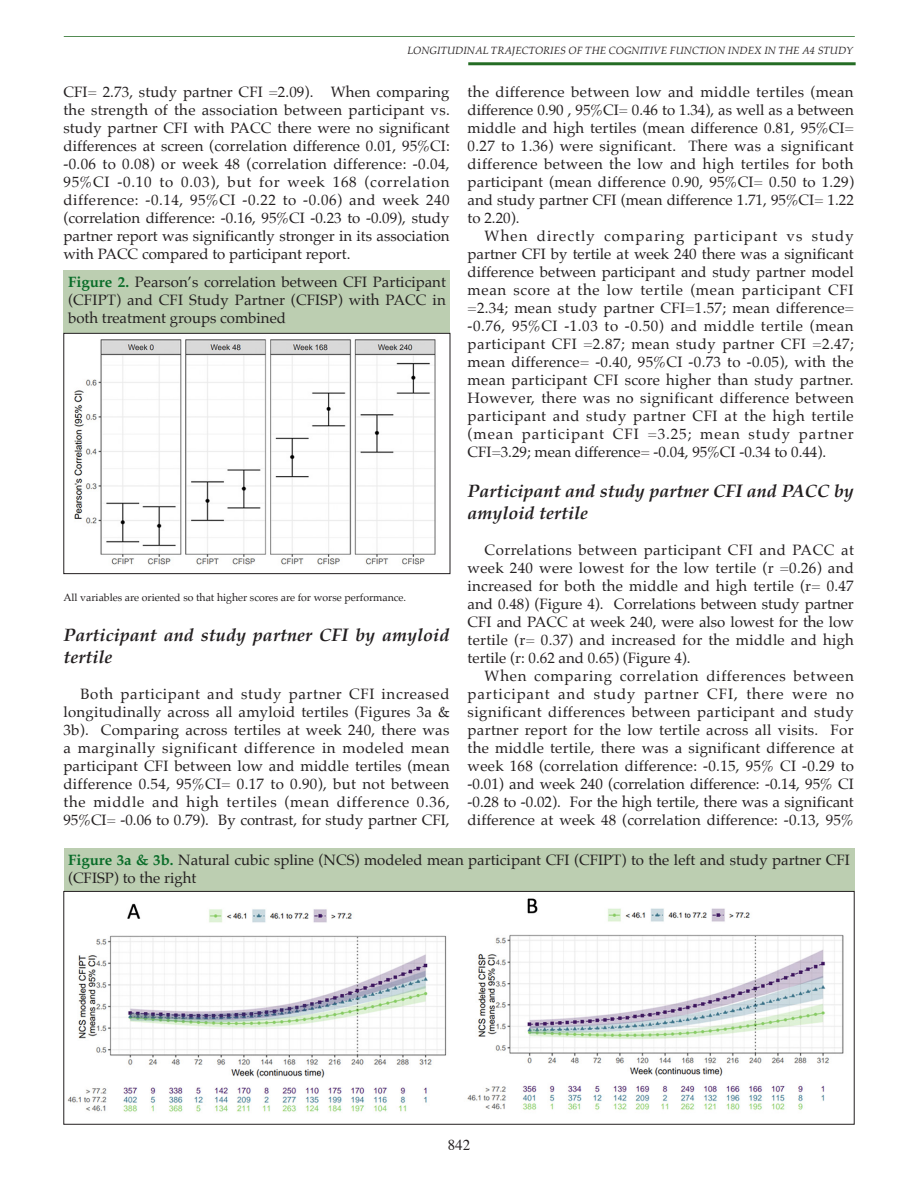
<style>
.page{position:relative;width:918px;height:1188px;background:#fff}
.page>*{position:absolute;margin:0;border:0;box-sizing:border-box;transform-origin:0 0}
._2EME_SS_TITRE{font:italic 700 18px/21.6px "Palatino";color:#231f20}
.TITRE_1{font:15px/18px "Palatino";color:#231f20;text-align:justify}
.t1{font:15px "Times";color:#231f20}
.t2{font:10.5px "Palatino";color:#231f20}
.t3{font:italic 10.5px "Palatino";color:#231f20}
.s1{font-weight:700;color:#086c28}
</style>
<div class="page">
<hr style="left:64px;top:36px;width:791px;height:1px;background:#246c24">
<hr style="left:468px;top:62px;width:388px;height:3px;background:#246c24">
<div style="left:64px;top:271px;width:386px;height:62px;background:#bcceb1"></div>
<img style="left:74px;top:339px;width:362px;height:226px">
<div style="left:63px;top:333px;width:387px;height:241px;border:1px solid #231f20"></div>
<div style="left:64px;top:848px;width:790px;height:43px;background:#bcceb1"></div>
<img style="left:67px;top:898px;width:777px;height:214px">
<div style="left:63px;top:891px;width:792px;height:234px;border:1px solid #231f20"></div>
<p class="t3" style="left:407px;top:42px;width:447px">LONGITUDINAL TRAJECTORIES OF THE COGNITIVE FUNCTION INDEX IN THE A4 STUDY</p>
<p class="TITRE_1" style="left:63px;top:83px;width:388px">CFI= 2.73, study partner CFI =2.09). When comparing the strength of the association between participant vs. study partner CFI with PACC there were no significant differences at screen (correlation difference 0.01, 95%CI: -0.06 to 0.08) or week 48 (correlation difference: -0.04, 95%CI -0.10 to 0.03), but for week 168 (correlation difference: -0.14, 95%CI -0.22 to -0.06) and week 240 (correlation difference: -0.16, 95%CI -0.23 to -0.09), study partner report was significantly stronger in its association with PACC compared to participant report.</p>
<p class="TITRE_1" style="left:468px;top:83px;width:388px">the difference between low and middle tertiles (mean difference 0.90 , 95%CI= 0.46 to 1.34), as well as a between middle and high tertiles (mean difference 0.81, 95%CI= 0.27 to 1.36) were significant. There was a significant difference between the low and high tertiles for both participant (mean difference 0.90, 95%CI= 0.50 to 1.29) and study partner CFI (mean difference 1.71, 95%CI= 1.22 to 2.20).</p>
<p class="TITRE_1" style="left:468px;top:227px;width:388px;text-indent:17px">When directly comparing participant vs study partner CFI by tertile at week 240 there was a significant difference between participant and study partner model mean score at the low tertile (mean participant CFI =2.34; mean study partner CFI=1.57; mean difference= -0.76, 95%CI -1.03 to -0.50) and middle tertile (mean participant CFI =2.87; mean study partner CFI =2.47; mean difference= -0.40, 95%CI -0.73 to -0.05), with the mean participant CFI score higher than study partner.<br>However, there was no significant difference between participant and study partner CFI at the high tertile (mean participant CFI =3.25; mean study partner CFI=3.29; mean difference= -0.04, 95%CI -0.34 to 0.44).</p>
<p class="_2EME_SS_TITRE" style="left:468px;top:480px;width:388px">Participant and study partner CFI and PACC by amyloid tertile</p>
<p class="TITRE_1" style="left:468px;top:540px;width:388px;text-indent:17px">Correlations between participant CFI and PACC at week 240 were lowest for the low tertile (r =0.26) and increased for both the middle and high tertile (r= 0.47 and 0.48) (Figure 4). Correlations between study partner CFI and PACC at week 240, were also lowest for the low tertile (r= 0.37) and increased for the middle and high tertile (r: 0.62 and 0.65) (Figure 4).</p>
<p class="TITRE_1" style="left:468px;top:666px;width:388px;text-indent:17px">When comparing correlation differences between participant and study partner CFI, there were no significant differences between participant and study partner report for the low tertile across all visits. For the middle tertile, there was a significant difference at week 168 (correlation difference: -0.15, 95% CI -0.29 to -0.01) and week 240 (correlation difference: -0.14, 95% CI -0.28 to -0.02). For the high tertile, there was a significant difference at week 48 (correlation difference: -0.13, 95%</p>
<p class="TITRE_1" style="left:68px;top:273px;width:379px"><span class="s1">Figure 2.</span> Pearson’s correlation between CFI Participant (CFIPT) and CFI Study Partner (CFISP) with PACC in both treatment groups combined</p>
<p class="t2" style="left:63px;top:589px;width:344px">All variables are oriented so that higher scores are for worse performance.</p>
<p class="_2EME_SS_TITRE" style="left:63px;top:624px;width:387px">Participant and study partner CFI by amyloid tertile</p>
<p class="TITRE_1" style="left:63px;top:684px;width:388px;text-indent:17px">Both participant and study partner CFI increased longitudinally across all amyloid tertiles (Figures 3a &amp; 3b). Comparing across tertiles at week 240, there was a marginally significant difference in modeled mean participant CFI between low and middle tertiles (mean difference 0.54, 95%CI= 0.17 to 0.90), but not between the middle and high tertiles (mean difference 0.36, 95%CI= -0.06 to 0.79). By contrast, for study partner CFI,</p>
<p class="TITRE_1" style="left:68px;top:851px;width:783px"><span class="s1">Figure 3a &amp; 3b.</span> Natural cubic spline (NCS) modeled mean participant CFI (CFIPT) to the left and study partner CFI (CFISP) to the right</p>
<p class="t1" style="left:448px;top:1131px;width:24px">842</p>
</div>
